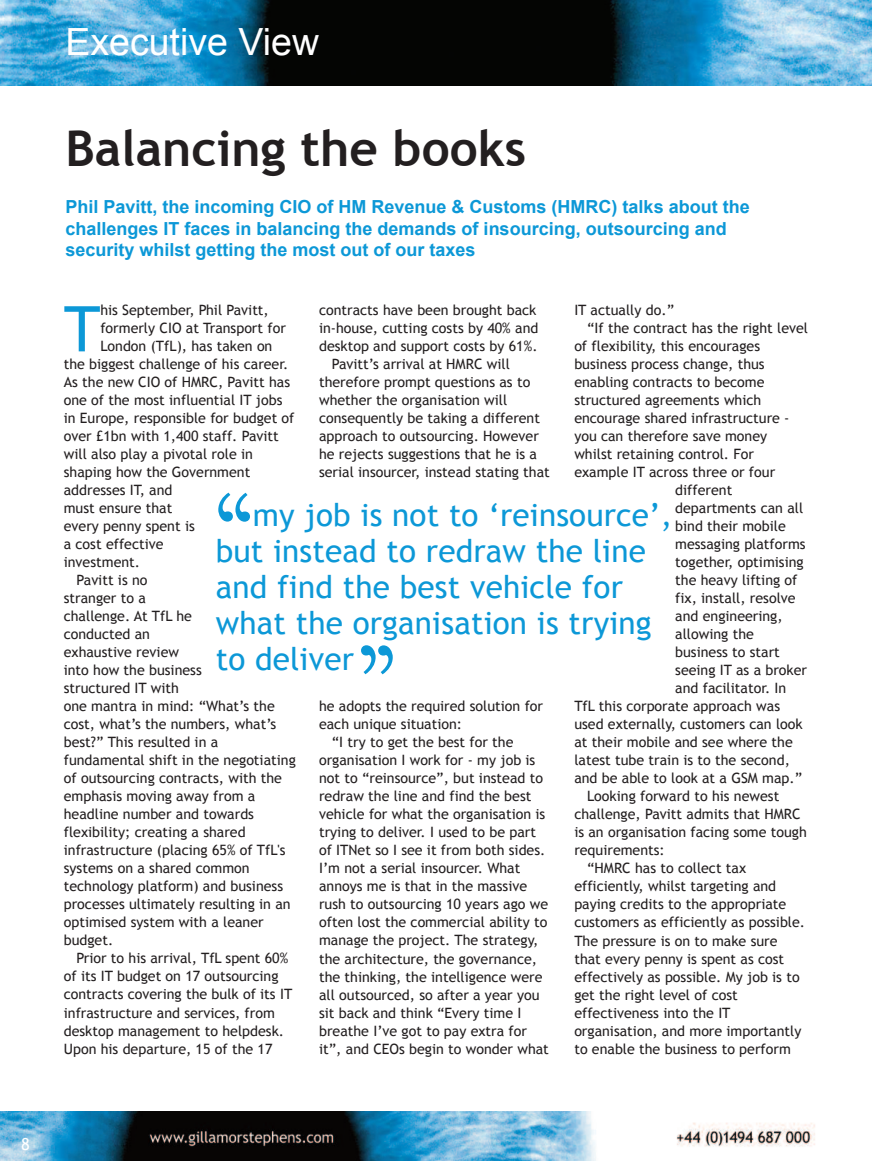
<style>
.page{position:relative;width:872px;height:1161px;background:#fff}
.page>*{position:absolute;margin:0;border:0;box-sizing:border-box;transform-origin:0 0}
.t1{font:500 126px "Berkeley Std";color:#0c98d7}
.t2{font:63px "Trebuchet MS";color:#0c98d7}
.t3{font:700 49.5px "Trebuchet MS";color:#231f20}
.t4{font:37.5px "Arial";color:#fff}
.t5{font:31.5px/36px "Trebuchet MS";letter-spacing:.005em;color:#0c98d7}
.t6{font:700 18px/21.6px "Arial";color:#0c98d7}
.t7{font:16.5px "Trebuchet MS";color:#fff}
.t8{font:14.25px "Trebuchet MS";color:#231f20}
</style>
<div class="page">
<img style="left:0;top:0;width:872px;height:86px">
<img style="left:0;top:1111px;width:815px;height:50px">
<p class="t7" style="left:21px;top:1134px;width:10px">8</p>
<h3 class="t4" style="left:65px;top:21px;width:255px">Executive View</h3>
<h3 class="t3" style="left:65px;top:119px;width:462px">Balancing the books</h3>
<p class="t6" style="left:65px;top:196px;width:686px">Phil Pavitt, the incoming CIO of HM Revenue &amp; Customs (HMRC) talks about the challenges IT faces in balancing the demands of insourcing, outsourcing and security whilst getting the most out of our taxes</p>
<h2 class="t2" style="left:64px;top:292px;width:38px">T</h2>
<p class="t8" style="left:100px;top:302px;width:170px">his September, Phil Pavitt,</p>
<p class="t8" style="left:319px;top:302px;width:219px">contracts have been brought back</p>
<p class="t8" style="left:319px;top:320px;width:221px">in-house, cutting costs by 40% and</p>
<p class="t8" style="left:319px;top:338px;width:220px">desktop and support costs by 61%.</p>
<p class="t8" style="left:332px;top:356px;width:180px">Pavitt’s arrival at HMRC will</p>
<p class="t8" style="left:319px;top:374px;width:213px">therefore prompt questions as to</p>
<p class="t8" style="left:319px;top:392px;width:190px">whether the organisation will</p>
<p class="t8" style="left:319px;top:410px;width:222px">consequently be taking a different</p>
<p class="t8" style="left:319px;top:428px;width:221px">approach to outsourcing. However</p>
<p class="t8" style="left:319px;top:446px;width:219px">he rejects suggestions that he is a</p>
<p class="t8" style="left:319px;top:464px;width:232px">serial insourcer, instead stating that</p>
<p class="t8" style="left:574px;top:302px;width:101px">IT actually do.”</p>
<p class="t8" style="left:587px;top:320px;width:222px">“If the contract has the right level</p>
<p class="t8" style="left:574px;top:338px;width:187px">of flexibility, this encourages</p>
<p class="t8" style="left:574px;top:356px;width:192px">business process change, thus</p>
<p class="t8" style="left:574px;top:374px;width:192px">enabling contracts to become</p>
<p class="t8" style="left:574px;top:392px;width:188px">structured agreements which</p>
<p class="t8" style="left:574px;top:410px;width:217px">encourage shared infrastructure -</p>
<p class="t8" style="left:574px;top:428px;width:194px">you can therefore save money</p>
<p class="t8" style="left:574px;top:446px;width:181px">whilst retaining control. For</p>
<p class="t8" style="left:574px;top:464px;width:202px">example IT across three or four</p>
<p class="t8" style="left:675px;top:482px;width:59px">different</p>
<p class="t8" style="left:675px;top:500px;width:129px">departments can all</p>
<p class="t8" style="left:675px;top:518px;width:112px">bind their mobile</p>
<p class="t8" style="left:675px;top:536px;width:132px">messaging platforms</p>
<p class="t8" style="left:675px;top:554px;width:130px">together, optimising</p>
<p class="t8" style="left:675px;top:572px;width:124px">the heavy lifting of</p>
<p class="t8" style="left:675px;top:590px;width:122px">fix, install, resolve</p>
<p class="t8" style="left:675px;top:608px;width:109px">and engineering,</p>
<p class="t8" style="left:675px;top:626px;width:80px">allowing the</p>
<p class="t8" style="left:675px;top:644px;width:106px">business to start</p>
<p class="t8" style="left:675px;top:662px;width:133px">seeing IT as a broker</p>
<p class="t8" style="left:675px;top:680px;width:112px">and facilitator. In</p>
<p class="t8" style="left:574px;top:698px;width:207px">TfL this corporate approach was</p>
<p class="t8" style="left:574px;top:716px;width:230px">used externally, customers can look</p>
<p class="t8" style="left:574px;top:734px;width:220px">at their mobile and see where the</p>
<p class="t8" style="left:574px;top:752px;width:217px">latest tube train is to the second,</p>
<p class="t8" style="left:574px;top:770px;width:229px">and be able to look at a GSM map.”</p>
<p class="t8" style="left:587px;top:788px;width:194px">Looking forward to his newest</p>
<p class="t8" style="left:574px;top:806px;width:228px">challenge, Pavitt admits that HMRC</p>
<p class="t8" style="left:574px;top:824px;width:234px">is an organisation facing some tough</p>
<p class="t8" style="left:574px;top:842px;width:92px">requirements:</p>
<p class="t8" style="left:587px;top:860px;width:161px">“HMRC has to collect tax</p>
<p class="t8" style="left:574px;top:878px;width:203px">efficiently, whilst targeting and</p>
<p class="t8" style="left:574px;top:896px;width:213px">paying credits to the appropriate</p>
<p class="t8" style="left:574px;top:914px;width:232px">customers as efficiently as possible.</p>
<p class="t8" style="left:574px;top:932px;width:205px">The pressure is on to make sure</p>
<p class="t8" style="left:574px;top:950px;width:211px">that every penny is spent as cost</p>
<p class="t8" style="left:574px;top:968px;width:227px">effectively as possible. My job is to</p>
<p class="t8" style="left:574px;top:986px;width:165px">get the right level of cost</p>
<p class="t8" style="left:574px;top:1004px;width:158px">effectiveness into the IT</p>
<p class="t8" style="left:574px;top:1022px;width:229px">organisation, and more importantly</p>
<p class="t8" style="left:574px;top:1040px;width:218px">to enable the business to perform</p>
<p class="t8" style="left:100px;top:320px;width:187px">formerly CIO at Transport for</p>
<p class="t8" style="left:100px;top:338px;width:173px">London (TfL), has taken on</p>
<p class="t8" style="left:64px;top:356px;width:226px">the biggest challenge of his career.</p>
<p class="t8" style="left:64px;top:374px;width:228px">As the new CIO of HMRC, Pavitt has</p>
<p class="t8" style="left:64px;top:392px;width:220px">one of the most influential IT jobs</p>
<p class="t8" style="left:64px;top:410px;width:232px">in Europe, responsible for budget of</p>
<p class="t8" style="left:64px;top:428px;width:217px">over £1bn with 1,400 staff. Pavitt</p>
<p class="t8" style="left:64px;top:446px;width:191px">will also play a pivotal role in</p>
<p class="t8" style="left:64px;top:464px;width:188px">shaping how the Government</p>
<p class="t8" style="left:64px;top:482px;width:110px">addresses IT, and</p>
<p class="t8" style="left:64px;top:500px;width:110px">must ensure that</p>
<p class="t8" style="left:64px;top:518px;width:133px">every penny spent is</p>
<p class="t8" style="left:64px;top:536px;width:101px">a cost effective</p>
<p class="t8" style="left:64px;top:554px;width:78px">investment.</p>
<p class="t8" style="left:77px;top:572px;width:72px">Pavitt is no</p>
<p class="t8" style="left:64px;top:590px;width:84px">stranger to a</p>
<p class="t8" style="left:64px;top:608px;width:130px">challenge. At TfL he</p>
<p class="t8" style="left:64px;top:626px;width:88px">conducted an</p>
<p class="t8" style="left:64px;top:644px;width:117px">exhaustive review</p>
<p class="t8" style="left:64px;top:662px;width:139px">into how the business</p>
<p class="t8" style="left:64px;top:680px;width:117px">structured IT with</p>
<p class="t8" style="left:64px;top:698px;width:212px">one mantra in mind: “What’s the</p>
<p class="t8" style="left:64px;top:716px;width:214px">cost, what’s the numbers, what’s</p>
<p class="t8" style="left:64px;top:734px;width:156px">best?” This resulted in a</p>
<p class="t8" style="left:64px;top:752px;width:233px">fundamental shift in the negotiating</p>
<p class="t8" style="left:64px;top:770px;width:220px">of outsourcing contracts, with the</p>
<p class="t8" style="left:64px;top:788px;width:193px">emphasis moving away from a</p>
<p class="t8" style="left:64px;top:806px;width:192px">headline number and towards</p>
<p class="t8" style="left:64px;top:824px;width:183px">flexibility; creating a shared</p>
<p class="t8" style="left:64px;top:842px;width:223px">infrastructure (placing 65% of TfL's</p>
<p class="t8" style="left:64px;top:860px;width:187px">systems on a shared common</p>
<p class="t8" style="left:64px;top:878px;width:221px">technology platform) and business</p>
<p class="t8" style="left:64px;top:896px;width:228px">processes ultimately resulting in an</p>
<p class="t8" style="left:64px;top:914px;width:201px">optimised system with a leaner</p>
<p class="t8" style="left:64px;top:932px;width:51px">budget.</p>
<p class="t8" style="left:77px;top:950px;width:213px">Prior to his arrival, TfL spent 60%</p>
<p class="t8" style="left:64px;top:968px;width:216px">of its IT budget on 17 outsourcing</p>
<p class="t8" style="left:64px;top:986px;width:230px">contracts covering the bulk of its IT</p>
<p class="t8" style="left:64px;top:1004px;width:213px">infrastructure and services, from</p>
<p class="t8" style="left:64px;top:1022px;width:222px">desktop management to helpdesk.</p>
<p class="t8" style="left:64px;top:1040px;width:210px">Upon his departure, 15 of the 17</p>
<h1 class="t1" style="left:213px;top:486px;width:43px">‘‘</h1>
<h3 class="t5" style="left:216px;top:496px;width:458px;text-indent:37px">my job is not to ‘reinsource’, but instead to redraw the line and find the best vehicle for what the organisation is trying to deliver</h3>
<h1 class="t1" style="left:357px;top:639px;width:43px">’’</h1>
<p class="t8" style="left:319px;top:698px;width:226px">he adopts the required solution for</p>
<p class="t8" style="left:319px;top:716px;width:144px">each unique situation:</p>
<p class="t8" style="left:332px;top:734px;width:183px">“I try to get the best for the</p>
<p class="t8" style="left:319px;top:752px;width:218px">organisation I work for - my job is</p>
<p class="t8" style="left:319px;top:770px;width:225px">not to “reinsource”, but instead to</p>
<p class="t8" style="left:319px;top:788px;width:214px">redraw the line and find the best</p>
<p class="t8" style="left:319px;top:806px;width:228px">vehicle for what the organisation is</p>
<p class="t8" style="left:319px;top:824px;width:219px">trying to deliver. I used to be part</p>
<p class="t8" style="left:319px;top:842px;width:228px">of ITNet so I see it from both sides.</p>
<p class="t8" style="left:319px;top:860px;width:203px">I’m not a serial insourcer. What</p>
<p class="t8" style="left:319px;top:878px;width:209px">annoys me is that in the massive</p>
<p class="t8" style="left:319px;top:896px;width:231px">rush to outsourcing 10 years ago we</p>
<p class="t8" style="left:319px;top:914px;width:230px">often lost the commercial ability to</p>
<p class="t8" style="left:319px;top:932px;width:221px">manage the project. The strategy,</p>
<p class="t8" style="left:319px;top:950px;width:219px">the architecture, the governance,</p>
<p class="t8" style="left:319px;top:968px;width:225px">the thinking, the intelligence were</p>
<p class="t8" style="left:319px;top:986px;width:222px">all outsourced, so after a year you</p>
<p class="t8" style="left:319px;top:1004px;width:204px">sit back and think “Every time I</p>
<p class="t8" style="left:319px;top:1022px;width:209px">breathe I’ve got to pay extra for</p>
<p class="t8" style="left:319px;top:1040px;width:231px">it”, and CEOs begin to wonder what</p>
</div>
